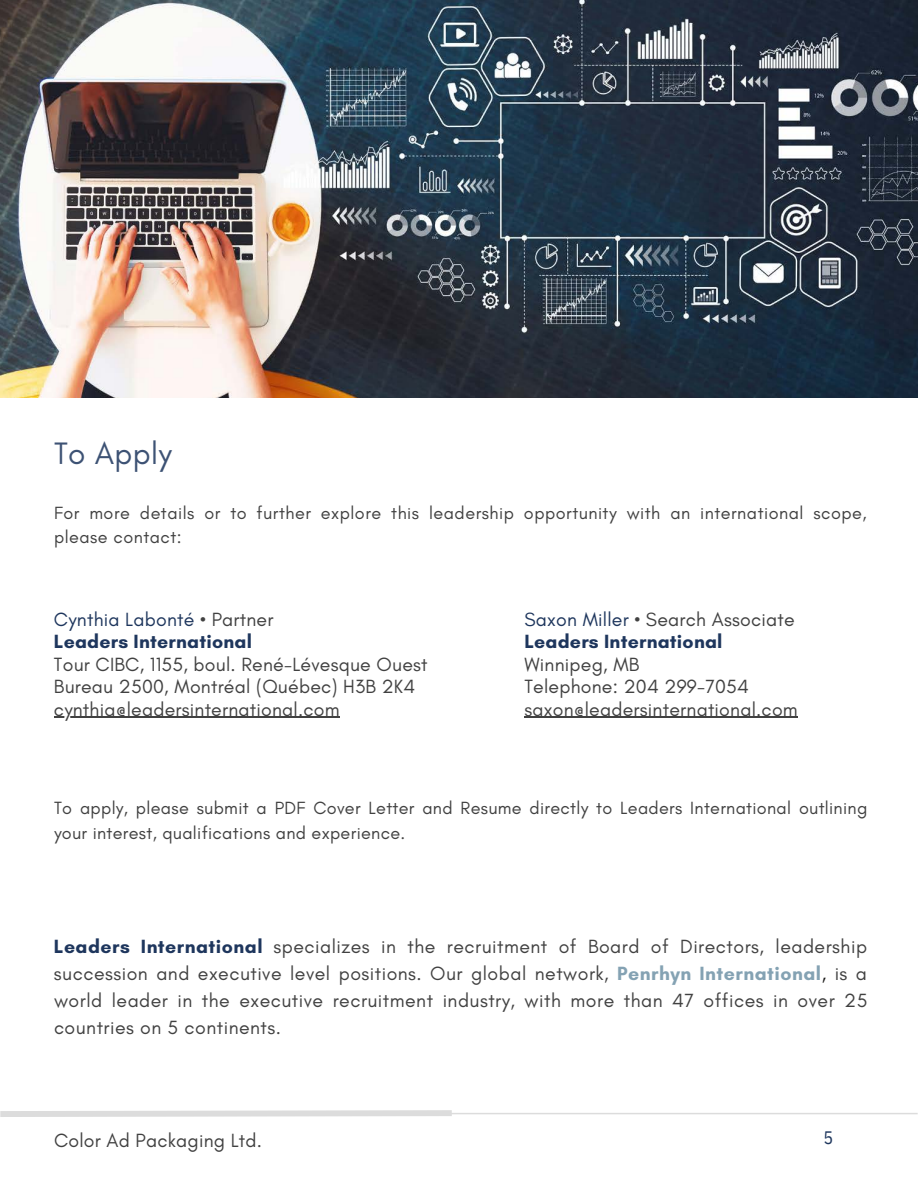
<style>
.page{position:relative;width:918px;height:1188px;background:#fff}
.page>*{position:absolute;margin:0;border:0;box-sizing:border-box;transform-origin:0 0}
.t1{font:31.5px "Glacial Indifference";letter-spacing:.01em;color:#3d5274}
.t2{font:19.5px/22.5px "Glacial Indifference";letter-spacing:.01em;color:#414141}
.t3{font:700 19.5px/22.5px "Glacial Indifference";letter-spacing:.01em;color:#1e365d}
.t4{font:18px/24.8px "Glacial Indifference";letter-spacing:.015em;color:#414141}
.t5{font:18px "IBM Plex Sans Cond";color:#1e365d}
.s1{font-weight:400}
.s2{font-weight:400;color:#414141}
.s3{font-weight:700;color:#1e365d}
.s4{font-weight:700;color:#84a2b3}
.s5{color:#171615}
</style>
<div class="page">
<svg style="left:0;top:1110px;width:918px;height:7px"></svg>
<img style="left:0;top:0;width:918px;height:397px">
<hr style="left:54px;top:717px;width:286px;height:1px;background:#414141">
<hr style="left:524px;top:717px;width:274px;height:1px;background:#414141">
<h1 class="t1" style="left:54px;top:434px;width:119px">To Apply</h1>
<p class="t4" style="left:54px;top:500px;width:814px">For more details or to further explore this leadership opportunity with an international scope, please contact:</p>
<p class="t3" style="left:54px;top:607px;width:221px"><span class="s1">Cynthia Labonté</span> <span class="s2">• Partner<br></span>Leaders International</p>
<p class="t2" style="left:54px;top:652px;width:375px">Tour CIBC, 1155, boul. René-Lévesque Ouest<br>Bureau 2500, Montréal (Québec) H3B 2K4 cynthia@leadersinternational.com</p>
<p class="t3" style="left:524px;top:607px;width:272px"><span class="s1">Saxon Miller</span> <span class="s2">• Search Associate<br></span>Leaders International</p>
<p class="t2" style="left:524px;top:652px;width:275px">Winnipeg, MB<br>Telephone: 204 299-7054 saxon@leadersinternational.com</p>
<p class="t4" style="left:54px;top:796px;width:815px">To apply, please submit a PDF Cover Letter and Resume directly to Leaders International outlining your interest, qualifications and experience.</p>
<p class="t2" style="left:54px;top:933px;width:815px;line-height:27px;text-align:justify"><span class="s3">Leaders International</span> specializes in the recruitment of Board of Directors, leadership succession and executive level positions. Our global network, <span class="s4">Penrhyn International</span><span class="s5">,</span> is a world leader in the executive recruitment industry, with more than 47 offices in over 25 countries on 5 continents.</p>
<p class="t2" style="left:54px;top:1129px;width:210px">Color Ad Packaging Ltd.</p>
<p class="t5" style="left:823px;top:1126px;width:11px">5</p>
</div>
